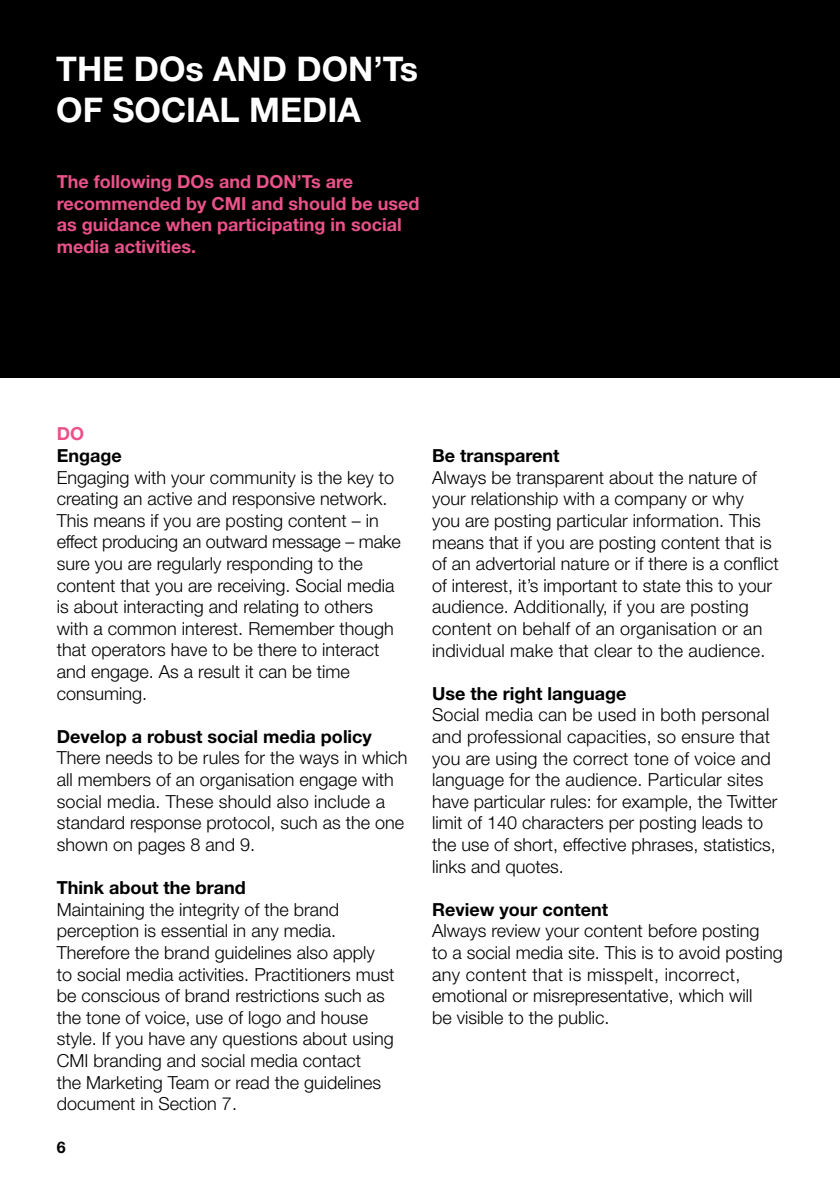
<style>
.page{position:relative;width:840px;height:1191px;background:#fff}
.page>*{position:absolute;margin:0;border:0;box-sizing:border-box;transform-origin:0 0}
.t1{font:700 34px/40.8px "Helvetica Neue";color:#fff}
.t2{font:300 18px/21.6px "Helvetica Neue";color:#000}
.t3{font:700 18px/21.6px "Helvetica Neue";color:#ea5289}
.t4{font:700 18px "Helvetica Neue";color:#000}
.t5{font:700 16px "Helvetica Neue";color:#000}
</style>
<div class="page">
<div style="left:0;top:0;width:839px;height:377px;background:#000"></div>
<h1 class="t1" style="left:56px;top:48px;width:363px">THE DOs AND DON’Ts<br>OF SOCIAL MEDIA</h1>
<p class="t3" style="left:57px;top:171px;width:364px">The following DOs and DON’Ts are recommended by CMI and should be used as guidance when participating in social media activities.</p>
<p class="t3" style="left:57px;top:423px;width:29px">DO</p>
<p class="t4" style="left:57px;top:444px;width:66px">Engage</p>
<p class="t2" style="left:57px;top:466px;width:345px">Engaging with your community is the key to creating an active and responsive network.<br>This means if you are posting content – in effect producing an outward message – make sure you are regularly responding to the content that you are receiving. Social media is about interacting and relating to others with a common interest. Remember though that operators have to be there to interact and engage. As a result it can be time consuming.</p>
<p class="t4" style="left:57px;top:725px;width:316px">Develop a robust social media policy</p>
<p class="t2" style="left:57px;top:747px;width:352px">There needs to be rules for the ways in which all members of an organisation engage with social media. These should also include a standard response protocol, such as the one shown on pages 8 and 9.</p>
<p class="t4" style="left:57px;top:876px;width:191px">Think about the brand</p>
<p class="t2" style="left:57px;top:898px;width:339px">Maintaining the integrity of the brand perception is essential in any media.<br>Therefore the brand guidelines also apply to social media activities. Practitioners must be conscious of brand restrictions such as the tone of voice, use of logo and house style. If you have any questions about using CMI branding and social media contact<br>the Marketing Team or read the guidelines document in Section 7.</p>
<p class="t5" style="left:57px;top:1137px;width:10px">6</p>
<p class="t4" style="left:432px;top:444px;width:129px">Be transparent</p>
<p class="t2" style="left:432px;top:466px;width:348px">Always be transparent about the nature of your relationship with a company or why<br>you are posting particular information. This means that if you are posting content that is of an advertorial nature or if there is a conflict of interest, it’s important to state this to your audience. Additionally, if you are posting content on behalf of an organisation or an individual make that clear to the audience.</p>
<p class="t4" style="left:432px;top:682px;width:196px">Use the right language</p>
<p class="t2" style="left:432px;top:703px;width:347px">Social media can be used in both personal and professional capacities, so ensure that you are using the correct tone of voice and language for the audience. Particular sites have particular rules: for example, the Twitter limit of 140 characters per posting leads to the use of short, effective phrases, statistics, links and quotes.</p>
<p class="t4" style="left:432px;top:898px;width:178px">Review your content</p>
<p class="t2" style="left:432px;top:919px;width:352px">Always review your content before posting<br>to a social media site. This is to avoid posting any content that is misspelt, incorrect, emotional or misrepresentative, which will<br>be visible to the public.</p>
</div>
